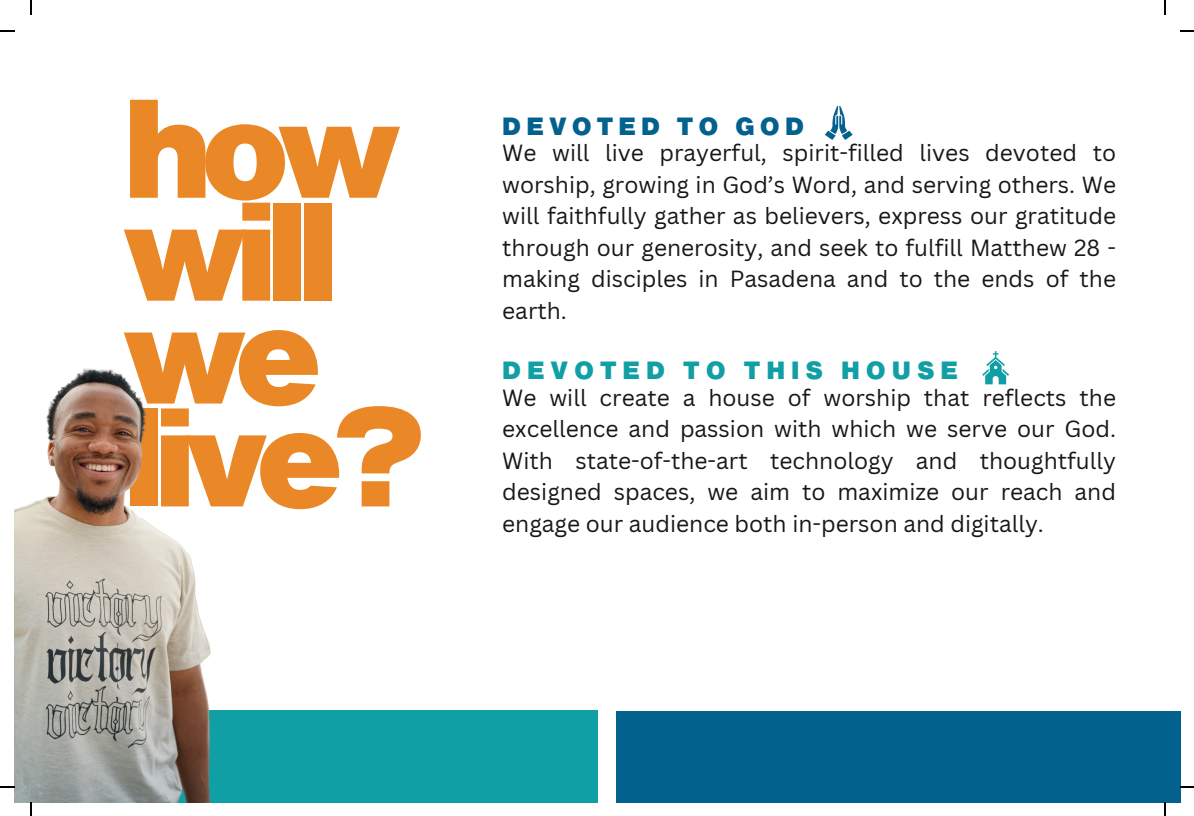
<style>
.page{position:relative;width:1194px;height:816px;background:#fff}
.page>*{position:absolute;margin:0;border:0;box-sizing:border-box;transform-origin:0 0}
.t1{font:137.55px/102.9px "Anonymous";letter-spacing:-.075em;color:#ea8828}
.t2{font:24.5px "Anonymous";letter-spacing:.24em;color:#109fa5}
.t3{font:24.5px "Anonymous";letter-spacing:.205em;color:#03618e}
.t4{font:22.75px/31.5px "Canva Sans";color:#171619;text-align:justify}
</style>
<div class="page">
<div style="left:14px;top:711px;width:583px;height:91px;background:#109fa5"></div>
<div style="left:616px;top:711px;width:564px;height:91px;background:#03618e"></div>
<img style="left:14px;top:368px;width:203px;height:434px">
<svg style="left:825px;top:106px;width:27px;height:34px"></svg>
<svg style="left:982px;top:351px;width:27px;height:33px"></svg>
<svg style="left:30px;top:0;width:2px;height:14px"></svg>
<svg style="left:0;top:30px;width:14px;height:1px"></svg>
<svg style="left:1164px;top:0;width:2px;height:14px"></svg>
<svg style="left:1180px;top:30px;width:14px;height:1px"></svg>
<svg style="left:30px;top:802px;width:2px;height:14px"></svg>
<svg style="left:0;top:786px;width:14px;height:2px"></svg>
<svg style="left:1164px;top:802px;width:2px;height:14px"></svg>
<svg style="left:1180px;top:786px;width:14px;height:2px"></svg>
<h1 class="t1" style="left:123px;top:99px;width:305px">how will we live?</h1>
<p class="t3" style="left:502px;top:112px;width:303px">DEVOTED TO GOD</p>
<p class="t4" style="left:502px;top:137px;width:615px">We will live prayerful, spirit-filled lives devoted to worship, growing in God’s Word, and serving others. We will faithfully gather as believers, express our gratitude through our generosity, and seek to fulfill Matthew 28 - making disciples in Pasadena and to the ends of the earth.</p>
<p class="t2" style="left:502px;top:356px;width:457px">DEVOTED TO THIS HOUSE</p>
<p class="t4" style="left:502px;top:382px;width:615px">We will create a house of worship that reflects the excellence and passion with which we serve our God.<br>With state-of-the-art technology and thoughtfully designed spaces, we aim to maximize our reach and engage our audience both in-person and digitally.</p>
</div>
